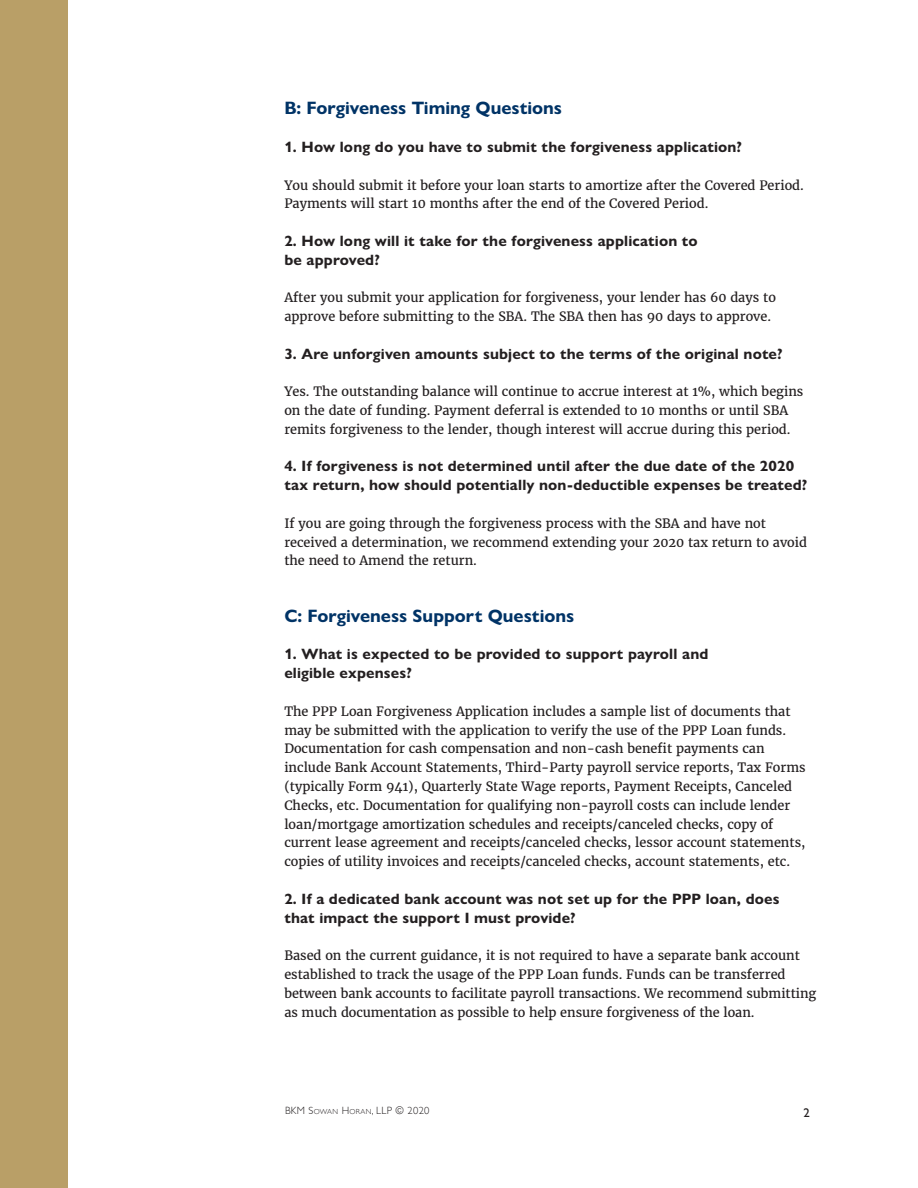
<style>
.page{position:relative;width:918px;height:1188px;background:#fff}
.page>*{position:absolute;margin:0;border:0;box-sizing:border-box;transform-origin:0 0}
.t1{font:700 18px "Gill Sans Nova";color:#036}
.t2{font:700 15px/18.8px "Gill Sans Nova";letter-spacing:.01em;color:#231f20}
.t3{font:12.75px/18.8px "Merriweather";color:#231f20}
.t4{font:12.75px "Gill Sans";color:#231f20}
.t5{font:300 10.5px "Gill Sans";letter-spacing:.03em;color:#231f20}
.s1{font-size:7.35px}
</style>
<div class="page">
<div style="left:0;top:0;width:68px;height:1188px;background:#b99f67"></div>
<p class="t1" style="left:284px;top:97px;width:279px">B: Forgiveness Timing Questions</p>
<p class="t2" style="left:284px;top:137px;width:459px">1. How long do you have to submit the forgiveness application?</p>
<p class="t3" style="left:284px;top:175px;width:521px">You should submit it before your loan starts to amortize after the Covered Period.<br>Payments will start 10 months after the end of the Covered Period.</p>
<p class="t2" style="left:284px;top:231px;width:415px">2. How long will it take for the forgiveness application to</p>
<p class="t2" style="left:284px;top:250px;width:97px">be approved?</p>
<p class="t3" style="left:284px;top:288px;width:493px">After you submit your application for forgiveness, your lender has 60 days to approve before submitting to the SBA. The SBA then has 90 days to approve.</p>
<p class="t2" style="left:284px;top:344px;width:500px">3. Are unforgiven amounts subject to the terms of the original note?</p>
<p class="t3" style="left:284px;top:382px;width:521px">Yes. The outstanding balance will continue to accrue interest at 1%, which begins on the date of funding. Payment deferral is extended to 10 months or until SBA remits forgiveness to the lender, though interest will accrue during this period.</p>
<p class="t2" style="left:284px;top:457px;width:525px">4. If forgiveness is not determined until after the due date of the 2020 tax return, how should potentially non-deductible expenses be treated?</p>
<p class="t3" style="left:284px;top:514px;width:524px">If you are going through the forgiveness process with the SBA and have not received a determination, we recommend extending your 2020 tax return to avoid the need to Amend the return.</p>
<p class="t1" style="left:284px;top:605px;width:292px">C: Forgiveness Support Questions</p>
<p class="t2" style="left:284px;top:645px;width:426px">1. What is expected to be provided to support payroll and eligible expenses?</p>
<p class="t3" style="left:284px;top:702px;width:523px">The PPP Loan Forgiveness Application includes a sample list of documents that may be submitted with the application to verify the use of the PPP Loan funds.<br>Documentation for cash compensation and non-cash benefit payments can include Bank Account Statements, Third-Party payroll service reports, Tax Forms (typically Form 941), Quarterly State Wage reports, Payment Receipts, Canceled Checks, etc. Documentation for qualifying non-payroll costs can include lender loan/mortgage amortization schedules and receipts/canceled checks, copy of current lease agreement and receipts/canceled checks, lessor account statements, copies of utility invoices and receipts/canceled checks, account statements, etc.</p>
<p class="t2" style="left:284px;top:889px;width:497px">2. If a dedicated bank account was not set up for the PPP loan, does that impact the support I must provide?</p>
<p class="t3" style="left:284px;top:946px;width:533px">Based on the current guidance, it is not required to have a separate bank account established to track the usage of the PPP Loan funds. Funds can be transferred between bank accounts to facilitate payroll transactions. We recommend submitting as much documentation as possible to help ensure forgiveness of the loan.</p>
<p class="t5" style="left:285px;top:1103px;width:146px">BKM S<span class="s1">OWAN</span> H<span class="s1">ORAN</span>, LLP © 2020</p>
<p class="t4" style="left:804px;top:1105px;width:8px">2</p>
</div>
